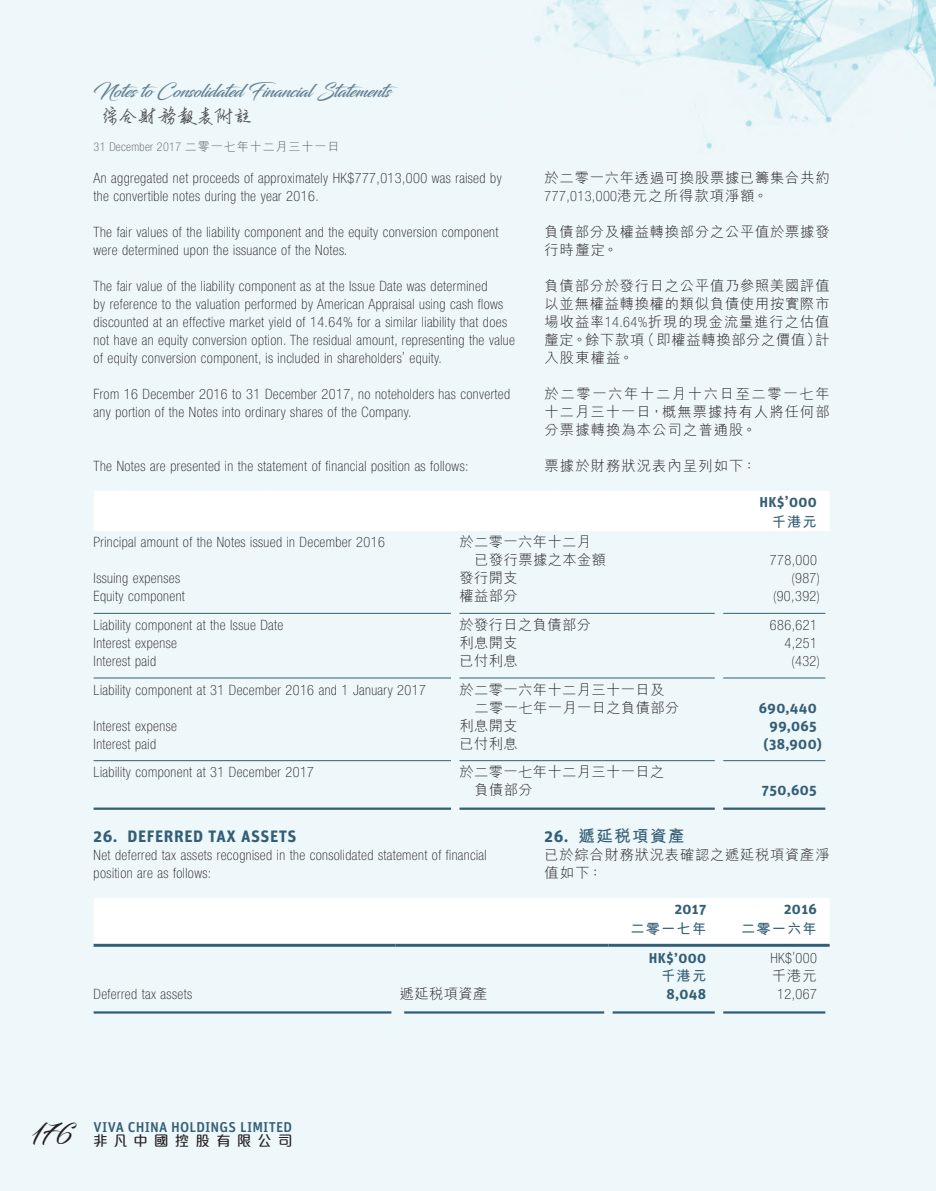
<style>
.page{position:relative;width:936px;height:1191px;background:#fff}
.page>*{position:absolute;margin:0;border:0;box-sizing:border-box;transform-origin:0 0}
.t1{font:500 21px "M Banquet PHK";letter-spacing:.05em;color:#4b4c4d}
.t2{font:18px "Blacksword";letter-spacing:-.02em;color:#618195}
.Heading_1{font:700 16.5px "Unit";letter-spacing:.035em;color:#345e76}
.C_Heading_1{font:700 16.5px "M Hei HK";letter-spacing:.085em;color:#345e76}
.Body_Text{font:100 condensed 14.25px/18px "Helvetica Neue LT Std";letter-spacing:.03em;color:#231f20}
.C_Body_Text{font:300 14.25px/18px "M Hei HK";letter-spacing:.055em;color:#231f20}
.C_Body_Text-2{font:300 14.25px/18px "M Hei HK";letter-spacing:.03em;color:#231f20}
.Body_Text-2{font:700 14.25px "Unit";color:#345e76}
.t3{font:500 14.25px "Unit";letter-spacing:.01em;color:#345e76}
.Body_Text-3{font:700 14.25px "M Hei HK";letter-spacing:.08em;color:#345e76}
.C_Body_Text-3{font:300 14.25px "M Hei HK";letter-spacing:.08em;color:#231f20}
.t4{font:500 14.25px "M Elle HK";letter-spacing:.445em;color:#231f20}
.Body_Text-4{font:300 14.25px "M Hei HK";color:#231f20}
.t5{font:100 condensed 12px "Helvetica Neue LT Std";letter-spacing:.03em;color:#57585a}
.s1{font-family:"M Hei HK";font-weight:300;font-stretch:normal}
.s2{font-family:"Helvetica Neue LT Std";font-weight:100;font-stretch:condensed}
.s3{font-family:"Unit"}
</style>
<div class="page">
<div style="left:0;top:0;width:935px;height:1191px;background:#eef7fa"></div>
<svg style="left:94px;top:491px;width:735px;height:40px"></svg>
<hr style="left:94px;top:613px;width:357px;height:1px;background:#345e76">
<hr style="left:459px;top:613px;width:255px;height:1px;background:#345e76">
<hr style="left:723px;top:613px;width:102px;height:1px;background:#345e76">
<hr style="left:94px;top:677px;width:357px;height:1px;background:#345e76">
<hr style="left:459px;top:677px;width:255px;height:1px;background:#345e76">
<hr style="left:723px;top:677px;width:102px;height:1px;background:#345e76">
<hr style="left:94px;top:760px;width:357px;height:1px;background:#345e76">
<hr style="left:459px;top:760px;width:255px;height:1px;background:#345e76">
<hr style="left:723px;top:760px;width:102px;height:1px;background:#345e76">
<hr style="left:94px;top:807px;width:357px;height:3px;background:#345e76">
<hr style="left:459px;top:807px;width:255px;height:3px;background:#345e76">
<hr style="left:723px;top:807px;width:102px;height:3px;background:#345e76">
<svg style="left:94px;top:898px;width:735px;height:45px"></svg>
<hr style="left:94px;top:943px;width:301px;height:3px;background:#345e76">
<hr style="left:395px;top:943px;width:213px;height:3px;background:#345e76">
<hr style="left:608px;top:943px;width:111px;height:3px;background:#345e76">
<hr style="left:719px;top:943px;width:110px;height:3px;background:#345e76">
<hr style="left:94px;top:1011px;width:297px;height:2px;background:#345e76">
<hr style="left:404px;top:1011px;width:200px;height:2px;background:#345e76">
<hr style="left:612px;top:1011px;width:102px;height:2px;background:#345e76">
<hr style="left:723px;top:1011px;width:102px;height:2px;background:#345e76">
<p class="t2" style="left:94px;top:80px;width:306px">Notes to Consolidated Financial Statements</p>
<h1 class="t1" style="left:102px;top:103px;width:151px">綜合財務報表附註</h1>
<p class="t5" style="left:94px;top:140px;width:247px">31 December 2017 <span class="s1">二零一七年十二月三十一日</span></p>
<p class="Body_Text" style="left:94px;top:169px;width:409px">An aggregated net proceeds of approximately HK$777,013,000 was raised by the convertible notes during the year 2016.</p>
<p class="Body_Text" style="left:94px;top:223px;width:406px">The fair values of the liability component and the equity conversion component were determined upon the issuance of the Notes.</p>
<p class="Body_Text" style="left:94px;top:277px;width:423px">The fair value of the liability component as at the Issue Date was determined<br>by reference to the valuation performed by American Appraisal using cash flows discounted at an effective market yield of 14.64% for a similar liability that does not have an equity conversion option. The residual amount, representing the value of equity conversion component, is included in shareholders’ equity.</p>
<p class="Body_Text" style="left:94px;top:385px;width:418px">From 16 December 2016 to 31 December 2017, no noteholders has converted any portion of the Notes into ordinary shares of the Company.</p>
<p class="Body_Text" style="left:94px;top:457px;width:376px">The Notes are presented in the statement of financial position as follows:</p>
<p class="C_Body_Text" style="left:544px;top:168px;width:286px">於二零一六年透過可換股票據已籌集合共約<br><span class="s2">777,013,000</span>港元之所得款項淨額。</p>
<p class="C_Body_Text" style="left:544px;top:222px;width:286px">負債部分及權益轉換部分之公平值於票據發行時釐定。</p>
<p class="C_Body_Text" style="left:544px;top:276px;width:286px;text-align:justify">負債部分於發行日之公平值乃參照美國評值以並無權益轉換權的類似負債使用按實際市場收益率<span class="s2">14.64%</span>折現的現金流量進行之估值釐定。餘下款項（即權益轉換部分之價值）計入股東權益。</p>
<p class="C_Body_Text" style="left:544px;top:384px;width:286px;text-align:justify">於二零一六年十二月十六日至二零一七年十二月三十一日，概無票據持有人將任何部分票據轉換為本公司之普通股。</p>
<p class="C_Body_Text-3" style="left:544px;top:458px;width:213px">票據於財務狀況表內呈列如下：</p>
<p class="Body_Text-2" style="left:759px;top:493px;width:59px">HK$’000</p>
<p class="Body_Text-3" style="left:771px;top:511px;width:46px">千港元</p>
<p class="Body_Text" style="left:94px;top:533px;width:293px">Principal amount of the Notes issued in December 2016</p>
<p class="C_Body_Text-2" style="left:474px;top:533px;width:133px;text-indent:-15px">於二零一六年十二月已發行票據之本金額</p>
<p class="Body_Text" style="left:769px;top:551px;width:48px">778,000</p>
<p class="Body_Text" style="left:94px;top:569px;width:88px">Issuing expenses</p>
<p class="C_Body_Text" style="left:459px;top:569px;width:60px">發行開支</p>
<p class="Body_Text" style="left:791px;top:569px;width:30px">(987)</p>
<p class="Body_Text" style="left:94px;top:587px;width:93px">Equity component</p>
<p class="C_Body_Text" style="left:459px;top:587px;width:60px">權益部分</p>
<p class="Body_Text" style="left:773px;top:587px;width:48px">(90,392)</p>
<p class="Body_Text" style="left:94px;top:616px;width:191px">Liability component at the Issue Date</p>
<p class="C_Body_Text-2" style="left:459px;top:615px;width:133px">於發行日之負債部分</p>
<p class="Body_Text" style="left:769px;top:616px;width:48px">686,621</p>
<p class="Body_Text" style="left:94px;top:634px;width:85px">Interest expense</p>
<p class="C_Body_Text" style="left:459px;top:633px;width:60px">利息開支</p>
<p class="Body_Text" style="left:784px;top:634px;width:34px">4,251</p>
<p class="Body_Text" style="left:94px;top:652px;width:64px">Interest paid</p>
<p class="C_Body_Text" style="left:459px;top:651px;width:60px">已付利息</p>
<p class="Body_Text" style="left:791px;top:652px;width:30px">(432)</p>
<p class="Body_Text" style="left:94px;top:680px;width:334px">Liability component at 31 December 2016 and 1 January 2017</p>
<p class="C_Body_Text-2" style="left:474px;top:680px;width:206px;text-indent:-15px">於二零一六年十二月三十一日及二零一七年一月一日之負債部分</p>
<p class="Body_Text-2" style="left:758px;top:698px;width:60px">690,440</p>
<p class="Body_Text" style="left:94px;top:716px;width:85px">Interest expense</p>
<p class="C_Body_Text" style="left:459px;top:716px;width:60px">利息開支</p>
<p class="Body_Text-2" style="left:769px;top:716px;width:49px">99,065</p>
<p class="Body_Text" style="left:94px;top:734px;width:64px">Interest paid</p>
<p class="C_Body_Text" style="left:459px;top:734px;width:60px">已付利息</p>
<p class="Body_Text-2" style="left:763px;top:734px;width:60px">(38,900)</p>
<p class="Body_Text" style="left:94px;top:763px;width:222px">Liability component at 31 December 2017</p>
<p class="C_Body_Text-2" style="left:474px;top:763px;width:191px;text-indent:-15px">於二零一七年十二月三十一日之負債部分</p>
<p class="Body_Text-2" style="left:762px;top:781px;width:56px">750,605</p>
<p class="Heading_1" style="left:94px;top:826px;width:204px">26. DEFERRED TAX ASSETS</p>
<p class="Body_Text" style="left:94px;top:846px;width:394px">Net deferred tax assets recognised in the consolidated statement of financial position are as follows:</p>
<p class="C_Heading_1" style="left:544px;top:824px;width:141px"><span class="s3">26.</span> 遞延稅項資產</p>
<p class="C_Body_Text" style="left:544px;top:845px;width:286px">已於綜合財務狀況表確認之遞延稅項資產淨值如下：</p>
<p class="Body_Text-2" style="left:674px;top:900px;width:33px">2017</p>
<p class="Body_Text-2" style="left:784px;top:900px;width:34px">2016</p>
<p class="Body_Text-3" style="left:630px;top:918px;width:77px">二零一七年</p>
<p class="Body_Text-3" style="left:741px;top:918px;width:77px">二零一六年</p>
<p class="Body_Text-2" style="left:649px;top:949px;width:59px">HK$’000</p>
<p class="Body_Text" style="left:770px;top:949px;width:48px">HK$’000</p>
<p class="Body_Text-3" style="left:661px;top:965px;width:46px">千港元</p>
<p class="Body_Text-4" style="left:771px;top:968px;width:47px">千港元</p>
<p class="Body_Text" style="left:94px;top:985px;width:100px">Deferred tax assets</p>
<p class="C_Body_Text" style="left:400px;top:984px;width:89px">遞延稅項資產</p>
<p class="Body_Text-2" style="left:666px;top:985px;width:41px">8,048</p>
<p class="Body_Text" style="left:777px;top:985px;width:41px">12,067</p>
<p class="t3" style="left:94px;top:1118px;width:200px">VIVA CHINA HOLDINGS LIMITED</p>
<p class="t4" style="left:31px;top:1133px;width:263px"><sup>176</sup> 非凡中國控股有限公司</p>
</div>
